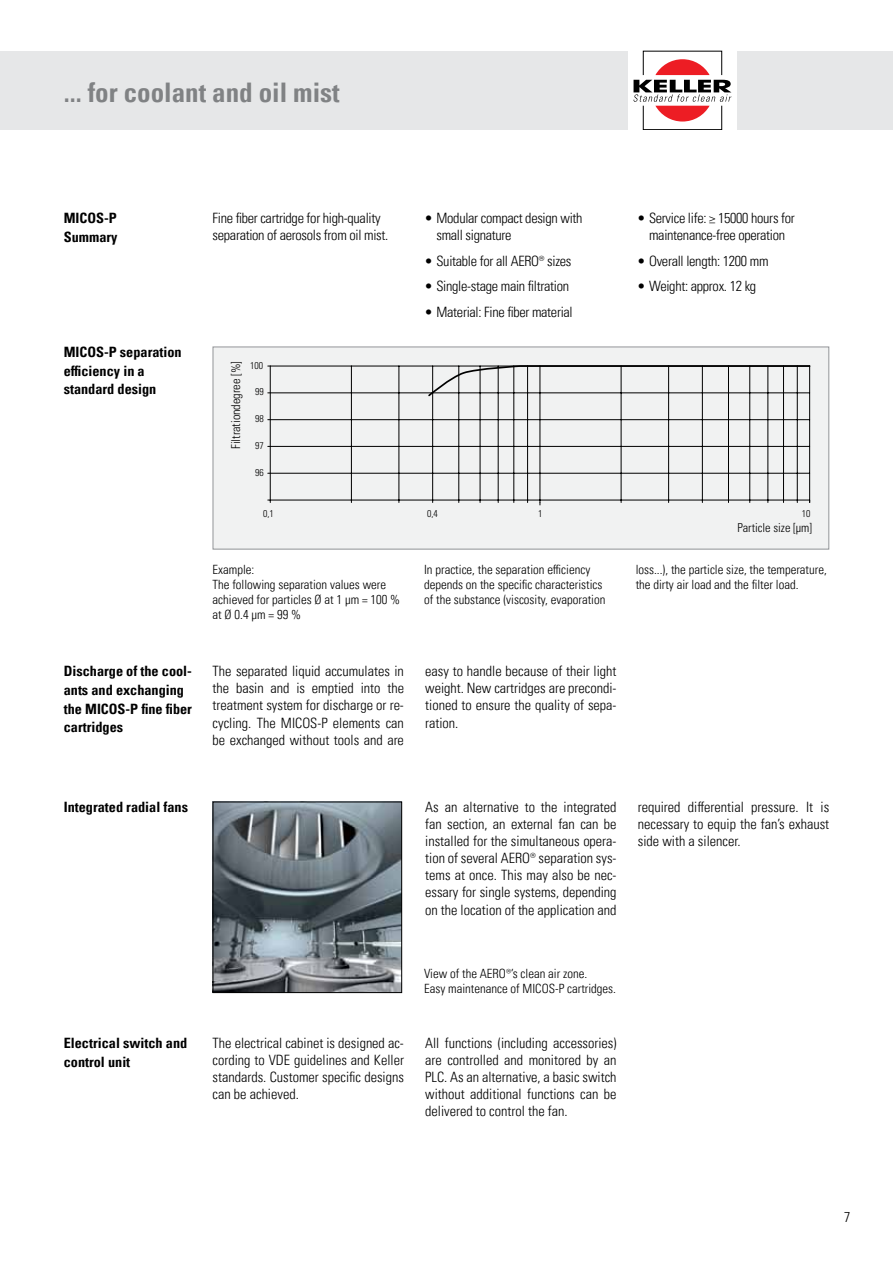
<style>
.page{position:relative;width:893px;height:1263px;background:#fff}
.page>*{position:absolute;margin:0;border:0;box-sizing:border-box;transform-origin:0 0}
.t1{font:700 condensed 27px "Univers LT Pro";color:#808284}
.t2{font:300 condensed 14.25px/17.1px "Univers LT Pro";color:#000;text-align:justify}
.t3{font:300 condensed 14.25px/17.1px "Univers LT Pro";letter-spacing:-.02em;color:#000}
.t4{font:700 condensed 14.25px/18.8px "Univers LT Pro";color:#000}
.t5{font:300 condensed 12.75px/15.3px "Univers LT Pro";color:#000}
.t6{font:300 condensed 12.3px "Univers LT Pro";color:#000}
.t7{font:300 condensed 9.75px "Univers LT Pro";color:#000}
</style>
<div class="page">
<div style="left:0;top:51px;width:893px;height:79px;background:#e6e7e8"></div>
<div style="left:628px;top:35px;width:109px;height:111px;background:#fff"></div>
<div style="left:643px;top:105px;width:79px;height:25px;border:1px solid #000"></div>
<svg style="left:633px;top:59px;width:98px;height:63px"></svg>
<div style="left:213px;top:347px;width:616px;height:202px;background:#f1f2f2"></div>
<hr style="left:809px;top:366px;width:1px;height:136px;background:#000">
<hr style="left:540px;top:366px;width:1px;height:136px;background:#000">
<hr style="left:797px;top:366px;width:1px;height:136px;background:#000">
<hr style="left:783px;top:366px;width:1px;height:136px;background:#000">
<hr style="left:768px;top:366px;width:1px;height:136px;background:#000">
<hr style="left:749px;top:366px;width:1px;height:136px;background:#000">
<hr style="left:728px;top:366px;width:1px;height:136px;background:#000">
<hr style="left:702px;top:366px;width:1px;height:136px;background:#000">
<hr style="left:668px;top:366px;width:1px;height:136px;background:#000">
<hr style="left:621px;top:366px;width:1px;height:136px;background:#000">
<hr style="left:527px;top:366px;width:1px;height:136px;background:#000">
<hr style="left:514px;top:366px;width:1px;height:136px;background:#000">
<hr style="left:498px;top:366px;width:1px;height:136px;background:#000">
<hr style="left:480px;top:366px;width:1px;height:136px;background:#000">
<hr style="left:459px;top:366px;width:1px;height:136px;background:#000">
<hr style="left:432px;top:366px;width:1px;height:136px;background:#000">
<hr style="left:399px;top:366px;width:1px;height:136px;background:#000">
<hr style="left:351px;top:366px;width:1px;height:136px;background:#000">
<hr style="left:270px;top:366px;width:540px;height:1px;background:#000">
<hr style="left:270px;top:393px;width:540px;height:1px;background:#000">
<hr style="left:270px;top:419px;width:540px;height:1px;background:#000">
<hr style="left:270px;top:446px;width:540px;height:1px;background:#000">
<hr style="left:270px;top:473px;width:540px;height:1px;background:#000">
<hr style="left:270px;top:500px;width:540px;height:1px;background:#000">
<hr style="left:270px;top:366px;width:1px;height:134px;background:#000">
<svg style="left:427px;top:365px;width:384px;height:32px"></svg>
<div style="left:213px;top:347px;width:616px;height:202px;border:1px solid #939598"></div>
<img style="left:215px;top:804px;width:185px;height:187px">
<div style="left:213px;top:802px;width:189px;height:191px;border:1px solid #000"></div>
<h1 class="t1" style="left:64px;top:82px;width:277px">... for coolant and oil mist</h1>
<p class="t4" style="left:64px;top:210px;width:55px">MICOS-P<br>Summary</p>
<p class="t4" style="left:64px;top:344px;width:119px">MICOS-P separation efficiency in a standard design</p>
<p class="t4" style="left:64px;top:663px;width:130px">Discharge of the cool&shy;ants and exchanging the MICOS-P fine fiber cartridges</p>
<p class="t3" style="left:213px;top:209px;width:177px">Fine fiber cartridge for high-quality separation of aerosols from oil mist.</p>
<p class="t3" style="left:436px;top:209px;width:148px;text-indent:-11px">• Modular compact design with small signature</p>
<p class="t3" style="left:425px;top:251px;width:148px">• Suitable for all AERO® sizes</p>
<p class="t3" style="left:425px;top:277px;width:145px">• Single-stage main filtration</p>
<p class="t3" style="left:425px;top:302px;width:149px">• Material: Fine fiber material</p>
<p class="t6" style="left:231px;top:449px;width:89px;rotate:-90deg">Filtrationdegree [%]</p>
<p class="t7" style="left:250px;top:361px;width:15px">100</p>
<p class="t7" style="left:255px;top:388px;width:10px">99</p>
<p class="t7" style="left:255px;top:415px;width:10px">98</p>
<p class="t7" style="left:255px;top:442px;width:10px">97</p>
<p class="t7" style="left:255px;top:469px;width:10px">96</p>
<p class="t3" style="left:638px;top:209px;width:158px;text-align:center">• Service life: ≥ 15000 hours for maintenance-free operation</p>
<p class="t3" style="left:638px;top:251px;width:132px">• Overall length: 1200 mm</p>
<p class="t3" style="left:638px;top:277px;width:120px">• Weight: approx. 12 kg</p>
<p class="t7" style="left:263px;top:510px;width:12px">0,1</p>
<p class="t7" style="left:427px;top:510px;width:12px">0,4</p>
<p class="t7" style="left:538px;top:510px;width:6px">1</p>
<p class="t7" style="left:802px;top:510px;width:10px">10</p>
<p class="t6" style="left:737px;top:523px;width:76px">Particle size [µm]</p>
<p class="t5" style="left:213px;top:561px;width:189px">Example:<br>The following separation values were achieved for particles Ø at 1 µm = 100 % at Ø 0.4 µm = 99 %</p>
<p class="t5" style="left:424px;top:561px;width:183px">In practice, the separation efficiency depends on the specific characteristics of the substance (viscosity, evaporation</p>
<p class="t5" style="left:636px;top:561px;width:193px">loss...), the particle size, the temperature, the dirty air load and the filter load.</p>
<p class="t2" style="left:213px;top:662px;width:193px">The separated liquid accumulates in the basin and is emptied into the treatment system for discharge or re&shy;cycling. The MICOS-P elements can be exchanged without tools and are</p>
<p class="t2" style="left:425px;top:662px;width:193px">easy to handle because of their light weight. New cartridges are precondi&shy;tioned to ensure the quality of sepa&shy;ration.</p>
<p class="t4" style="left:64px;top:799px;width:126px">Integrated radial fans</p>
<p class="t4" style="left:64px;top:1035px;width:125px">Electrical switch and control unit</p>
<p class="t2" style="left:425px;top:797px;width:193px">As an alternative to the integrated fan section, an external fan can be installed for the simultaneous opera&shy;tion of several AERO® separation sys&shy;tems at once. This may also be nec&shy;essary for single systems, depending on the location of the application and</p>
<p class="t2" style="left:638px;top:797px;width:193px">required differential pressure. It is necessary to equip the fan’s exhaust side with a silencer.</p>
<p class="t5" style="left:424px;top:965px;width:193px">View of the AERO®’s clean air zone.<br>Easy maintenance of MICOS-P cartridges.</p>
<p class="t2" style="left:213px;top:1033px;width:193px">The electrical cabinet is designed ac&shy;cording to VDE guidelines and Keller standards. Customer specific designs can be achieved.</p>
<p class="t2" style="left:425px;top:1033px;width:193px">All functions (including accessories) are controlled and monitored by an PLC. As an alternative, a basic switch without additional functions can be delivered to control the fan.</p>
<p class="t2" style="left:844px;top:1208px;width:8px">7</p>
</div>
